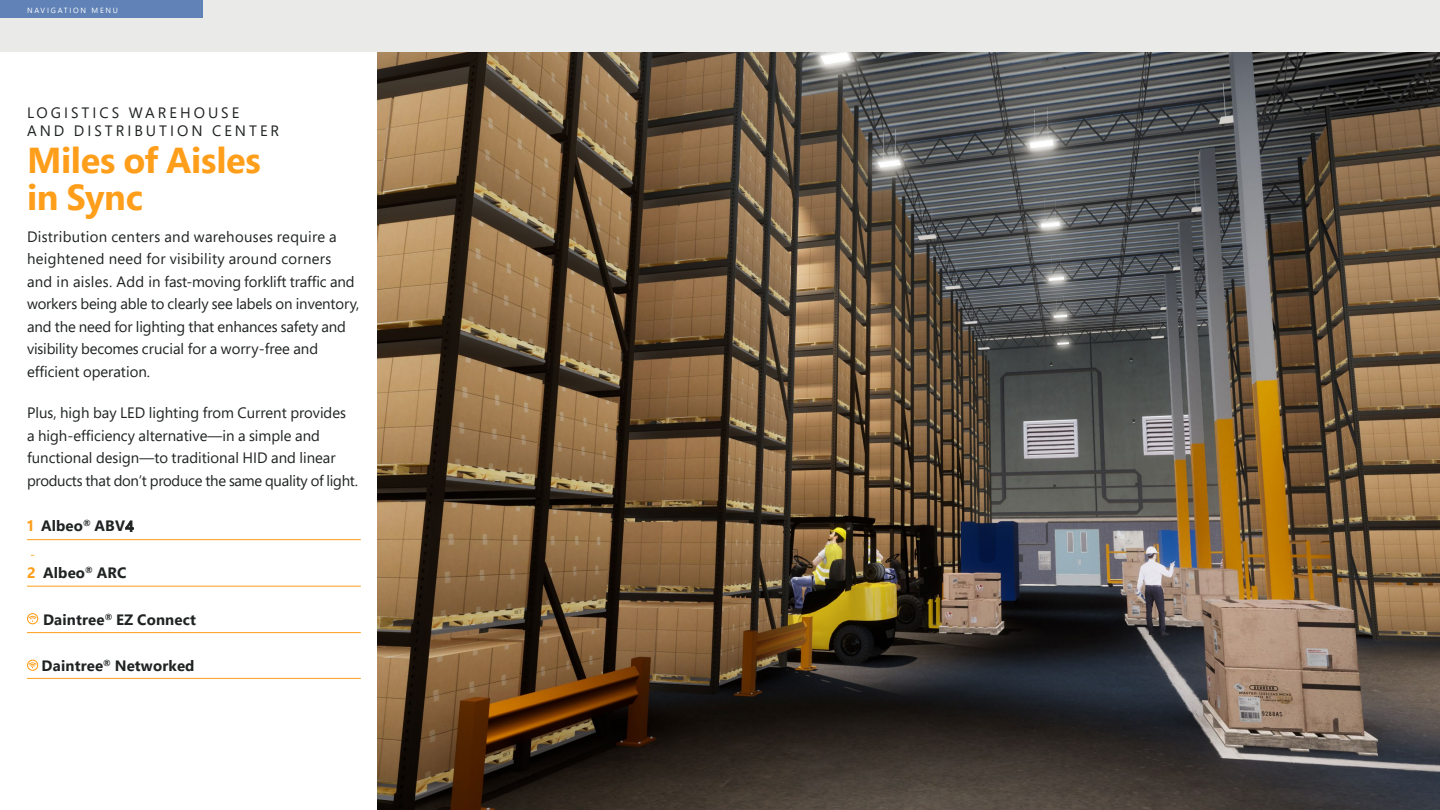
<style>
.page{position:relative;width:1440px;height:810px;background:#fff}
.page>*{position:absolute;margin:0;border:0;box-sizing:border-box;transform-origin:0 0}
.t1{font:700 36px/36.8px "Segoe Pro";letter-spacing:-.01em;color:#ff9e1a}
.t2{font:15px/22.5px "Segoe Pro";color:#202323}
.t3{font:700 15px "Segoe Pro";letter-spacing:.01em;color:#202323}
.t4{font:15px/18px "Segoe Pro";letter-spacing:.2em;color:#202323}
.t5{font:7.5px "Segoe UI";letter-spacing:.235em;color:#fff}
.s1{color:#ff9e1a}
.s2{font-weight:600}
</style>
<div class="page">
<img style="left:378px;top:52px;width:1062px;height:758px">
<div style="left:0;top:0;width:1440px;height:52px;background:#eaeae8"></div>
<hr style="left:27px;top:632px;width:334px;height:1px;background:#ff9e1a">
<hr style="left:27px;top:586px;width:334px;height:1px;background:#ff9e1a">
<hr style="left:27px;top:539px;width:334px;height:1px;background:#ff9e1a">
<div style="left:0;top:0;width:203px;height:18px;background:#6082b7"></div>
<hr style="left:27px;top:678px;width:334px;height:1px;background:#ff9e1a">
<div style="left:27px;top:660px;width:11px;height:11px;border:1px solid #ff9e1a;border-radius:50%"></div>
<svg style="left:29px;top:662px;width:8px;height:6px"></svg>
<div style="left:28px;top:614px;width:10px;height:10px;background:#ffbc62;border-radius:50%"></div>
<div style="left:27px;top:613px;width:11px;height:11px;border:1px solid #ff9e1a;border-radius:50%"></div>
<svg style="left:29px;top:615px;width:8px;height:7px"></svg>
<p class="t5" style="left:27px;top:3px;width:92px">NAVIGATION MENU</p>
<p class="t4" style="left:27px;top:103px;width:254px">LOGISTICS WAREHOUSE<br>AND DISTRIBUTION CENTER</p>
<h1 class="t1" style="left:27px;top:141px;width:236px">Miles of Aisles in Sync</h1>
<p class="t2" style="left:27px;top:225px;width:334px">Distribution centers and warehouses require a heightened need for visibility around corners and in aisles. Add in fast-moving forklift traffic and workers being able to clearly see labels on inventory, and the need for lighting that enhances safety and visibility becomes crucial for a worry-free and efficient operation.</p>
<p class="t2" style="left:27px;top:401px;width:333px">Plus, high bay LED lighting from Current provides<br>a high-efficiency alternative––in a simple and functional design––to traditional HID and linear products that don’t produce the same quality of light.</p>
<p class="t3" style="left:27px;top:516px;width:108px"><span class="s1">1</span> Albeo<sup>®</sup> ABV<span class="s2">4</span></p>
<p class="t3" style="left:27px;top:562px;width:101px"><span class="s1">2</span> Albeo<sup>®</sup> ARC</p>
<p class="t3" style="left:43px;top:609px;width:154px">Daintree<sup>®</sup> EZ Connect</p>
<p class="t3" style="left:42px;top:655px;width:154px">Daintree<sup>®</sup> Networked</p>
</div>
